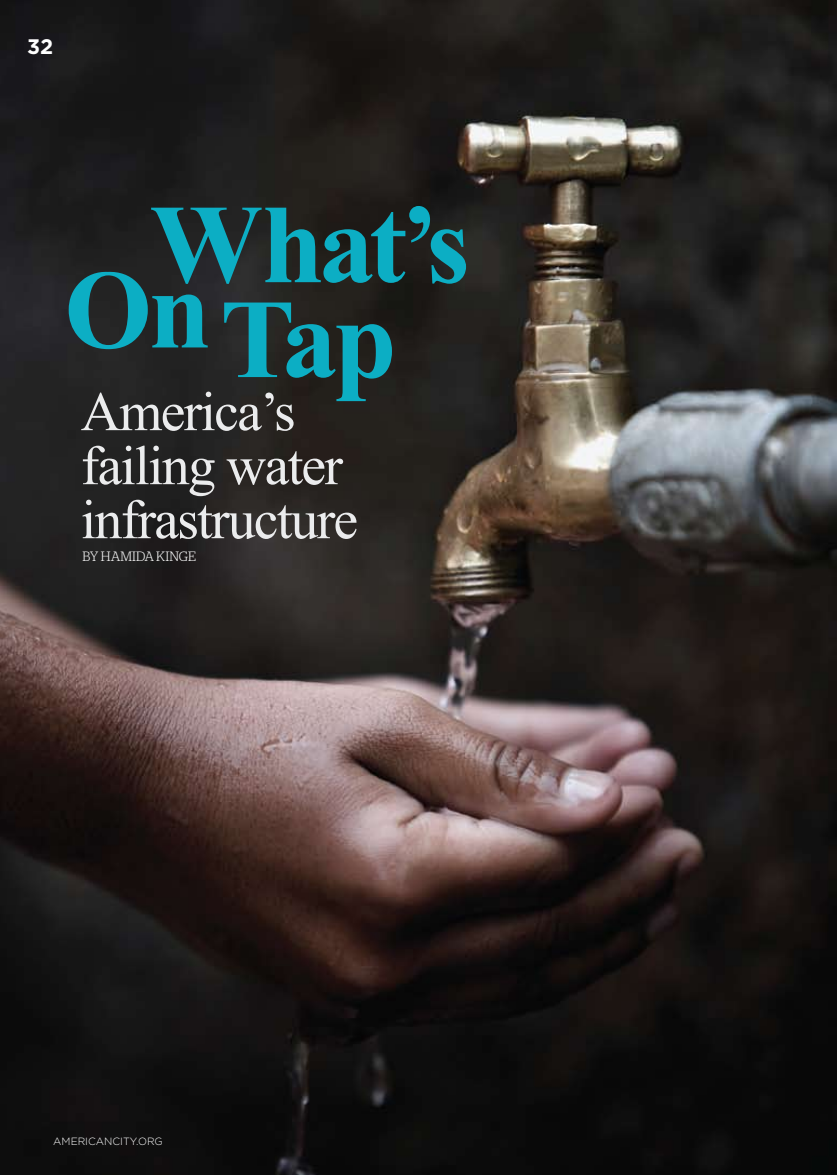
<style>
.page{position:relative;width:837px;height:1175px;background:#fff}
.page>*{position:absolute;margin:0;border:0;box-sizing:border-box;transform-origin:0 0}
.t1{font:700 112.5px "Times New Roman";letter-spacing:-.03em;color:#0caec4}
.t2{font:55.5px/54px "Times New Roman";letter-spacing:-.03em;color:#ebeced}
.t3{font:700 21px "Gotham";color:#fff}
.t4{font:300 13.5px "Stag";letter-spacing:.005em;color:#fff}
.t5{font:300 10.5px "Gotham";color:#fff}
</style>
<div class="page">
<img style="left:0;top:0;width:836px;height:1174px">
<p class="t3" style="left:27px;top:34px;width:28px">32</p>
<h1 class="t1" style="left:150px;top:179px;width:321px">What’s</h1>
<h1 class="t1" style="left:64px;top:274px;width:334px">OnTap</h1>
<p class="t2" style="left:81px;top:384px;width:279px">America’s failing water infrastructure</p>
<p class="t4" style="left:82px;top:548px;width:115px">BY HAMIDA KINGE</p>
<p class="t5" style="left:53px;top:1134px;width:111px">AMERICANCITY.ORG</p>
</div>
